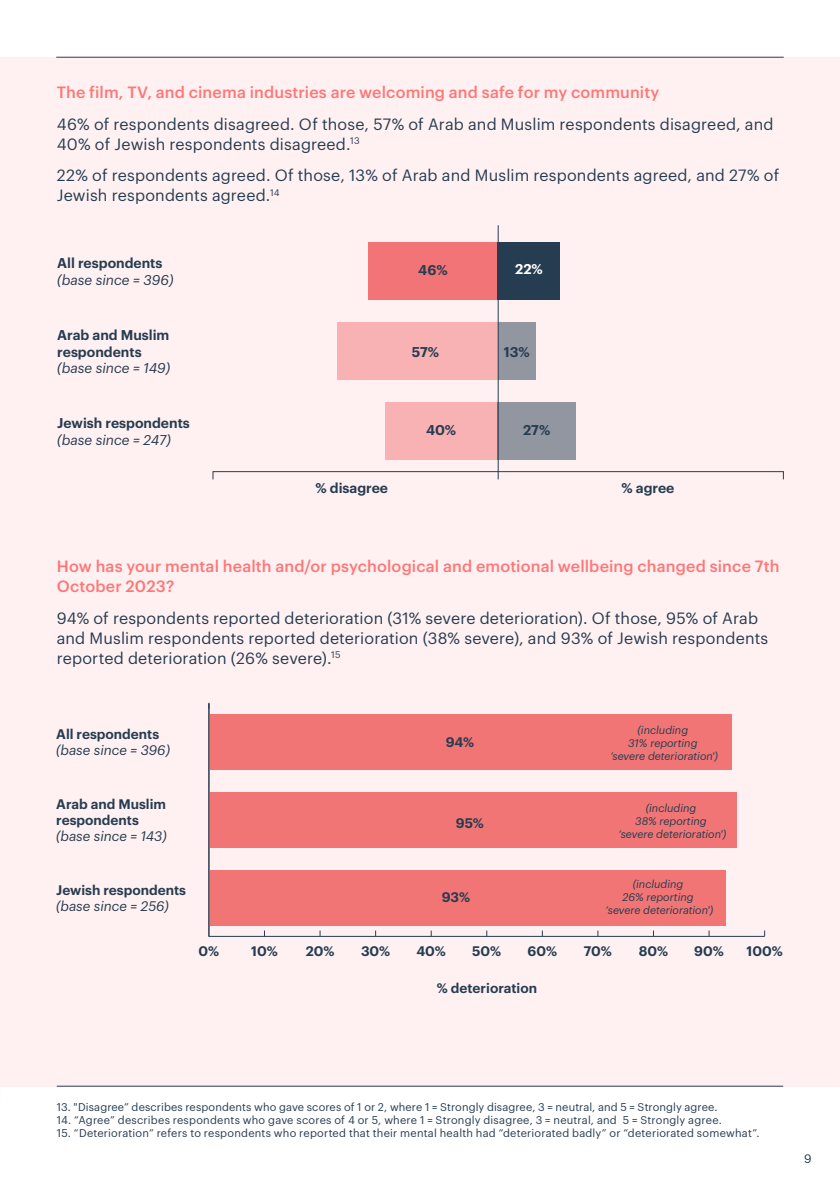
<style>
.page{position:relative;width:840px;height:1191px;background:#fff}
.page>*{position:absolute;margin:0;border:0;box-sizing:border-box;transform-origin:0 0}
.t1{font:16px/20px "Graphik";letter-spacing:.01em;color:#273d51}
.t2{font:500 16px/20px "Graphik";letter-spacing:.01em;color:#ff7677}
.t3{font:600 13.8px/16.6px "Graphik";color:#263c50}
.t4{font:italic 13.8px "Graphik";color:#263c50}
.t5{font:600 13.8px "Graphik";color:#fff}
.t6{font:600 13.6px/16.2px "Graphik";color:#263c50}
.t7{font:italic 13.6px "Graphik";color:#263c50}
.t8{font:12px "Graphik";color:#273d51}
.t9{font:11px "Graphik";letter-spacing:.015em;color:#273d51}
.t10{font:italic 10.8px/13px "Graphik";color:#263c50;text-align:center}
</style>
<div class="page">
<div style="left:0;top:57px;width:839px;height:1029px;background:#fff1f1"></div>
<hr style="left:56px;top:57px;width:727px;height:1px;background:#273d51">
<hr style="left:57px;top:1085px;width:725px;height:1px;background:#273d51">
<div style="left:368px;top:242px;width:129px;height:57px;background:#f27477"></div>
<div style="left:497px;top:242px;width:63px;height:57px;background:#263c50"></div>
<div style="left:336px;top:322px;width:161px;height:57px;background:#f8b2b4"></div>
<div style="left:497px;top:322px;width:38px;height:57px;background:#9296a0"></div>
<div style="left:384px;top:402px;width:113px;height:57px;background:#f8b2b4"></div>
<div style="left:497px;top:402px;width:78px;height:57px;background:#9296a0"></div>
<div style="left:212px;top:471px;width:571px;height:9px;border:1px solid #263c50"></div>
<hr style="left:497px;top:225px;width:1px;height:254px;background:#263c50">
<hr style="left:209px;top:936px;width:555px;height:1px;background:#263c50">
<div style="left:209px;top:792px;width:527px;height:56px;background:#f27576"></div>
<div style="left:209px;top:869px;width:516px;height:56px;background:#f27576"></div>
<div style="left:209px;top:714px;width:521px;height:56px;background:#f27576"></div>
<hr style="left:208px;top:703px;width:1px;height:233px;background:#263c50">
<p class="t2" style="left:57px;top:81px;width:604px">The film, TV, and cinema industries are welcoming and safe for my community</p>
<p class="t1" style="left:57px;top:112px;width:717px">46% of respondents disagreed. Of those, 57% of Arab and Muslim respondents disagreed, and<br>40% of Jewish respondents disagreed.<sup>13</sup></p>
<p class="t1" style="left:57px;top:164px;width:723px">22% of respondents agreed. Of those, 13% of Arab and Muslim respondents agreed, and 27% of<br>Jewish respondents agreed.<sup>14</sup></p>
<p class="t3" style="left:57px;top:254px;width:107px">All respondents</p>
<p class="t4" style="left:57px;top:270px;width:118px">(base since = 396)</p>
<p class="t3" style="left:57px;top:325px;width:114px">Arab and Muslim respondents</p>
<p class="t4" style="left:57px;top:358px;width:115px">(base since = 149)</p>
<p class="t3" style="left:57px;top:413px;width:134px">Jewish respondents</p>
<p class="t4" style="left:57px;top:429px;width:115px">(base since = 247)</p>
<p class="t3" style="left:418px;top:261px;width:31px">46%</p>
<p class="t5" style="left:514px;top:259px;width:29px">22%</p>
<p class="t3" style="left:411px;top:342px;width:29px">57%</p>
<p class="t3" style="left:503px;top:342px;width:27px">13%</p>
<p class="t3" style="left:426px;top:420px;width:32px">40%</p>
<p class="t3" style="left:523px;top:420px;width:29px">27%</p>
<p class="t3" style="left:315px;top:478px;width:74px">% disagree</p>
<p class="t3" style="left:621px;top:478px;width:54px">% agree</p>
<p class="t2" style="left:57px;top:555px;width:723px">How has your mental health and/or psychological and emotional wellbeing changed since 7th<br>October 2023?</p>
<p class="t1" style="left:57px;top:606px;width:712px">94% of respondents reported deterioration (31% severe deterioration). Of those, 95% of Arab and Muslim respondents reported deterioration (38% severe), and 93% of Jewish respondents reported deterioration (26% severe).<sup>15</sup></p>
<p class="t6" style="left:56px;top:724px;width:104px">All respondents</p>
<p class="t7" style="left:56px;top:739px;width:115px">(base since = 396)</p>
<p class="t6" style="left:445px;top:733px;width:30px">94%</p>
<p class="t10" style="left:610px;top:722px;width:109px">(including<br>31% reporting<br>‘severe deterioration')</p>
<p class="t6" style="left:56px;top:794px;width:111px">Arab and Muslim respondents</p>
<p class="t7" style="left:56px;top:826px;width:112px">(base since = 143)</p>
<p class="t6" style="left:56px;top:880px;width:131px">Jewish respondents</p>
<p class="t7" style="left:56px;top:896px;width:114px">(base since = 256)</p>
<p class="t6" style="left:455px;top:813px;width:29px">95%</p>
<p class="t6" style="left:441px;top:887px;width:30px">93%</p>
<p class="t10" style="left:618px;top:800px;width:109px">(including<br>38% reporting ‘severe deterioration')</p>
<p class="t10" style="left:605px;top:876px;width:109px">(including<br>26% reporting ‘severe deterioration')</p>
<p class="t6" style="left:198px;top:942px;width:22px">0%</p>
<p class="t6" style="left:251px;top:942px;width:28px">10%</p>
<p class="t6" style="left:305px;top:942px;width:30px">20%</p>
<p class="t6" style="left:361px;top:942px;width:31px">30%</p>
<p class="t6" style="left:416px;top:942px;width:31px">40%</p>
<p class="t6" style="left:472px;top:942px;width:30px">50%</p>
<p class="t6" style="left:527px;top:942px;width:31px">60%</p>
<p class="t6" style="left:583px;top:942px;width:29px">70%</p>
<p class="t6" style="left:638px;top:942px;width:31px">80%</p>
<p class="t6" style="left:694px;top:942px;width:31px">90%</p>
<p class="t6" style="left:746px;top:942px;width:38px">100%</p>
<p class="t6" style="left:436px;top:978px;width:102px">% deterioration</p>
<p class="t9" style="left:57px;top:1098px;width:662px">13. "Disagree” describes respondents who gave scores of 1 or 2, where 1 = Strongly disagree, 3 = neutral, and 5 = Strongly agree.</p>
<p class="t9" style="left:57px;top:1111px;width:666px">14. “Agree” describes respondents who gave scores of 4 or 5, where 1 = Strongly disagree, 3 = neutral, and 5 = Strongly agree.</p>
<p class="t9" style="left:57px;top:1124px;width:704px">15. “Deterioration” refers to respondents who reported that their mental health had “deteriorated badly” or “deteriorated somewhat”.</p>
<p class="t8" style="left:803px;top:1149px;width:9px">9</p>
</div>
